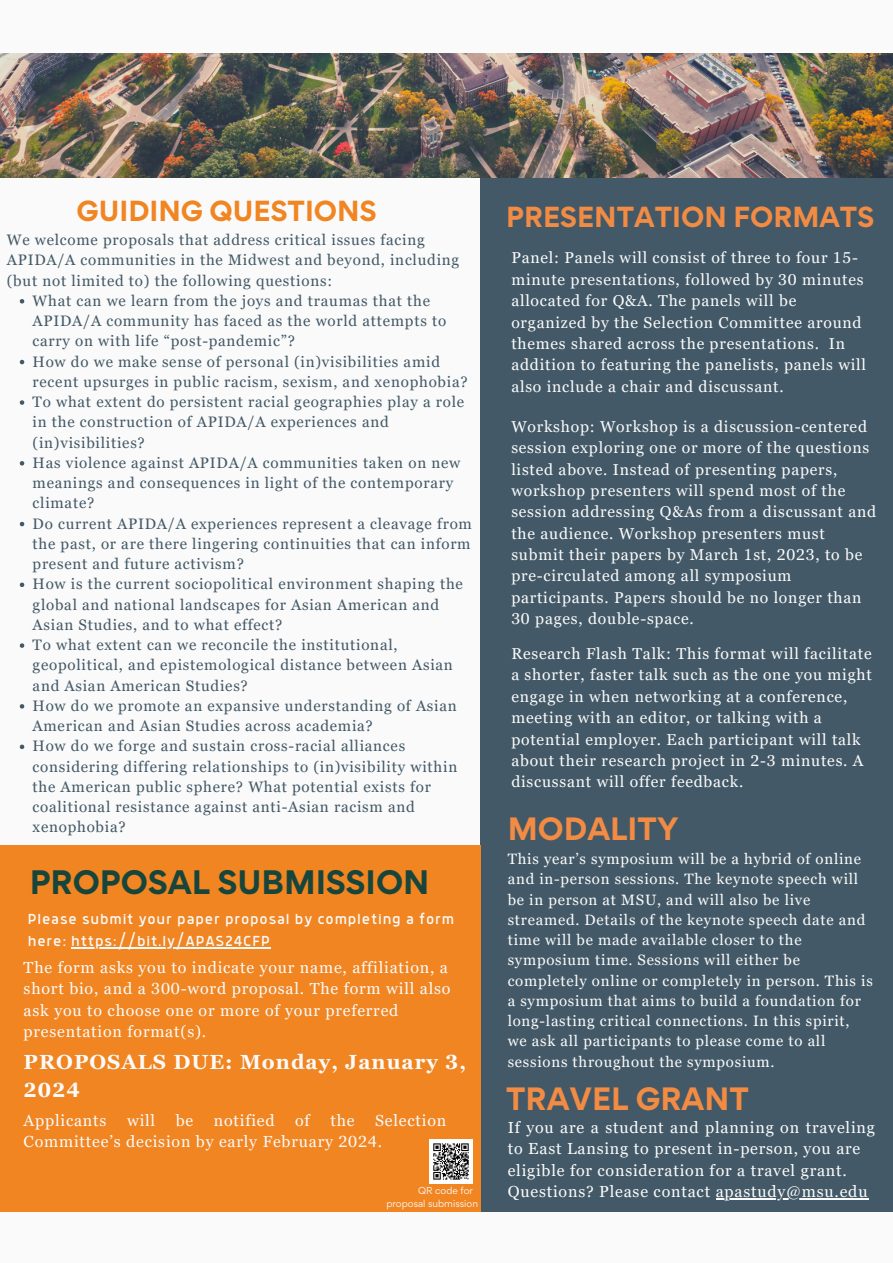
<style>
.page{position:relative;width:893px;height:1263px;background:#fafafa}
.page>*{position:absolute;margin:0;border:0;box-sizing:border-box;transform-origin:0 0}
.t1{font:700 30.3px "Gordita";color:#18453b}
.t2{font:700 28.8px "Gordita";color:#f28b43}
.t3{font:700 25.88px "Gordita";color:#f28b43}
.t4{font:700 25.88px "Gordita";color:#f08521}
.t5{font:700 20.4px/28.1px "Georgia Pro";letter-spacing:.05em;color:#fafafa}
.t6{font:16.05px/21.4px "Georgia Pro";letter-spacing:.05em;color:#fafafa}
.t7{font:16.05px/21.4px "Anteb";letter-spacing:.05em;color:#fafafa}
.t8{font:15.75px/21.4px "Georgia Pro";letter-spacing:.05em;color:#fafafa}
.t9{font:15.15px/20.2px "Georgia Pro";letter-spacing:.05em;color:#435967}
.t10{font:15px/20.2px "Georgia Pro";letter-spacing:.05em;color:#fafafa}
.t11{font:9px "Gordita";color:#fafafa}
</style>
<div class="page">
<div style="left:480px;top:138px;width:412px;height:1073px;background:#435967"></div>
<img style="left:0;top:54px;width:893px;height:123px">
<div style="left:0;top:845px;width:481px;height:374px;background:#f08521"></div>
<svg style="left:71px;top:948px;width:171px;height:1px"></svg>
<img style="left:429px;top:1140px;width:44px;height:43px">
<svg style="left:20px;top:299px;width:4px;height:5px"></svg>
<svg style="left:20px;top:360px;width:4px;height:4px"></svg>
<svg style="left:20px;top:400px;width:4px;height:5px"></svg>
<svg style="left:20px;top:461px;width:4px;height:5px"></svg>
<svg style="left:20px;top:522px;width:4px;height:4px"></svg>
<svg style="left:20px;top:583px;width:4px;height:4px"></svg>
<svg style="left:20px;top:643px;width:4px;height:5px"></svg>
<svg style="left:20px;top:704px;width:4px;height:5px"></svg>
<svg style="left:20px;top:745px;width:4px;height:4px"></svg>
<hr style="left:715px;top:1198px;width:153px;height:1px;background:#fafafa">
<hr style="left:71px;top:947px;width:200px;height:1px;background:#fafafa">
<p class="t4" style="left:77px;top:193px;width:301px">GUIDING QUESTIONS</p>
<p class="t3" style="left:506px;top:200px;width:369px">PRESENTATION FORMATS</p>
<p class="t9" style="left:7px;top:230px;width:454px">We welcome proposals that address critical issues facing<br>APIDA/A communities in the Midwest and beyond, including (but not limited to) the following questions:</p>
<p class="t9" style="left:33px;top:290px;width:415px">What can we learn from the joys and traumas that the<br>APIDA/A community has faced as the world attempts to carry on with life “post-pandemic”?</p>
<p class="t9" style="left:33px;top:351px;width:436px">How do we make sense of personal (in)visibilities amid recent upsurges in public racism, sexism, and xenophobia?</p>
<p class="t9" style="left:33px;top:392px;width:433px">To what extent do persistent racial geographies play a role in the construction of APIDA/A experiences and (in)visibilities?</p>
<p class="t9" style="left:33px;top:452px;width:429px">Has violence against APIDA/A communities taken on new meanings and consequences in light of the contemporary climate?</p>
<p class="t9" style="left:33px;top:513px;width:441px;text-align:justify">Do current APIDA/A experiences represent a cleavage from the past, or are there lingering continuities that can inform present and future activism?</p>
<p class="t9" style="left:33px;top:574px;width:432px">How is the current sociopolitical environment shaping the global and national landscapes for Asian American and<br>Asian Studies, and to what effect?</p>
<p class="t9" style="left:33px;top:635px;width:422px">To what extent can we reconcile the institutional, geopolitical, and epistemological distance between Asian and Asian American Studies?</p>
<p class="t9" style="left:33px;top:695px;width:426px">How do we promote an expansive understanding of Asian<br>American and Asian Studies across academia?</p>
<p class="t9" style="left:33px;top:736px;width:426px">How do we forge and sustain cross-racial alliances considering differing relationships to (in)visibility within the American public sphere? What potential exists for coalitional resistance against anti-Asian racism and xenophobia?</p>
<p class="t1" style="left:30px;top:861px;width:401px">PROPOSAL SUBMISSION</p>
<p class="t7" style="left:28px;top:910px;width:428px">Please submit your paper proposal by completing a form here: https://bit.ly/APAS24CFP</p>
<p class="t6" style="left:24px;top:956px;width:428px">The form asks you to indicate your name, affiliation, a short bio, and a 300-word proposal. The form will also ask you to choose one or more of your preferred presentation format(s).</p>
<p class="t5" style="left:24px;top:1048px;width:444px">PROPOSALS DUE: Monday, January 3,<br>2024</p>
<p class="t6" style="left:24px;top:1109px;width:84px">Applicants</p>
<p class="t6" style="left:127px;top:1109px;width:30px">will</p>
<p class="t6" style="left:176px;top:1109px;width:19px">be</p>
<p class="t6" style="left:214px;top:1109px;width:62px">notified</p>
<p class="t6" style="left:295px;top:1109px;width:16px">of</p>
<p class="t6" style="left:330px;top:1109px;width:26px">the</p>
<p class="t6" style="left:24px;top:1109px;width:424px;text-indent:351px">Selection<br>Committee’s decision by early February 2024.</p>
<p class="t11" style="left:418px;top:1184px;width:56px">QR code for</p>
<p class="t11" style="left:386px;top:1197px;width:93px">proposal submission</p>
<p class="t8" style="left:511px;top:247px;width:356px">Panel: Panels will consist of three to four 15- minute presentations, followed by 30 minutes allocated for Q&amp;A. The panels will be organized by the Selection Committee around themes shared across the presentations. In addition to featuring the panelists, panels will also include a chair and discussant.</p>
<p class="t8" style="left:511px;top:416px;width:366px">Workshop: Workshop is a discussion-centered session exploring one or more of the questions listed above. Instead of presenting papers, workshop presenters will spend most of the session addressing Q&amp;As from a discussant and the audience. Workshop presenters must submit their papers by March 1st, 2023, to be pre-circulated among all symposium participants. Papers should be no longer than 30 pages, double-space.</p>
<p class="t8" style="left:511px;top:643px;width:362px">Research Flash Talk: This format will facilitate a shorter, faster talk such as the one you might engage in when networking at a conference, meeting with an editor, or talking with a potential employer. Each participant will talk about their research project in 2-3 minutes. A discussant will offer feedback.</p>
<p class="t2" style="left:508px;top:809px;width:173px">MODALITY</p>
<p class="t10" style="left:508px;top:849px;width:367px">This year’s symposium will be a hybrid of online and in-person sessions. The keynote speech will be in person at MSU, and will also be live streamed. Details of the keynote speech date and time will be made available closer to the symposium time. Sessions will either be completely online or completely in person. This is a symposium that aims to build a foundation for long-lasting critical connections. In this spirit,<br>we ask all participants to please come to all sessions throughout the symposium.</p>
<p class="t2" style="left:506px;top:1079px;width:244px">TRAVEL GRANT</p>
<p class="t6" style="left:508px;top:1117px;width:369px">If you are a student and planning on traveling to East Lansing to present in-person, you are</p>
<p class="t6" style="left:508px;top:1159px;width:341px">eligible for consideration for a travel grant.</p>
<p class="t6" style="left:508px;top:1181px;width:361px">Questions? Please contact apastudy@msu.edu</p>
</div>
